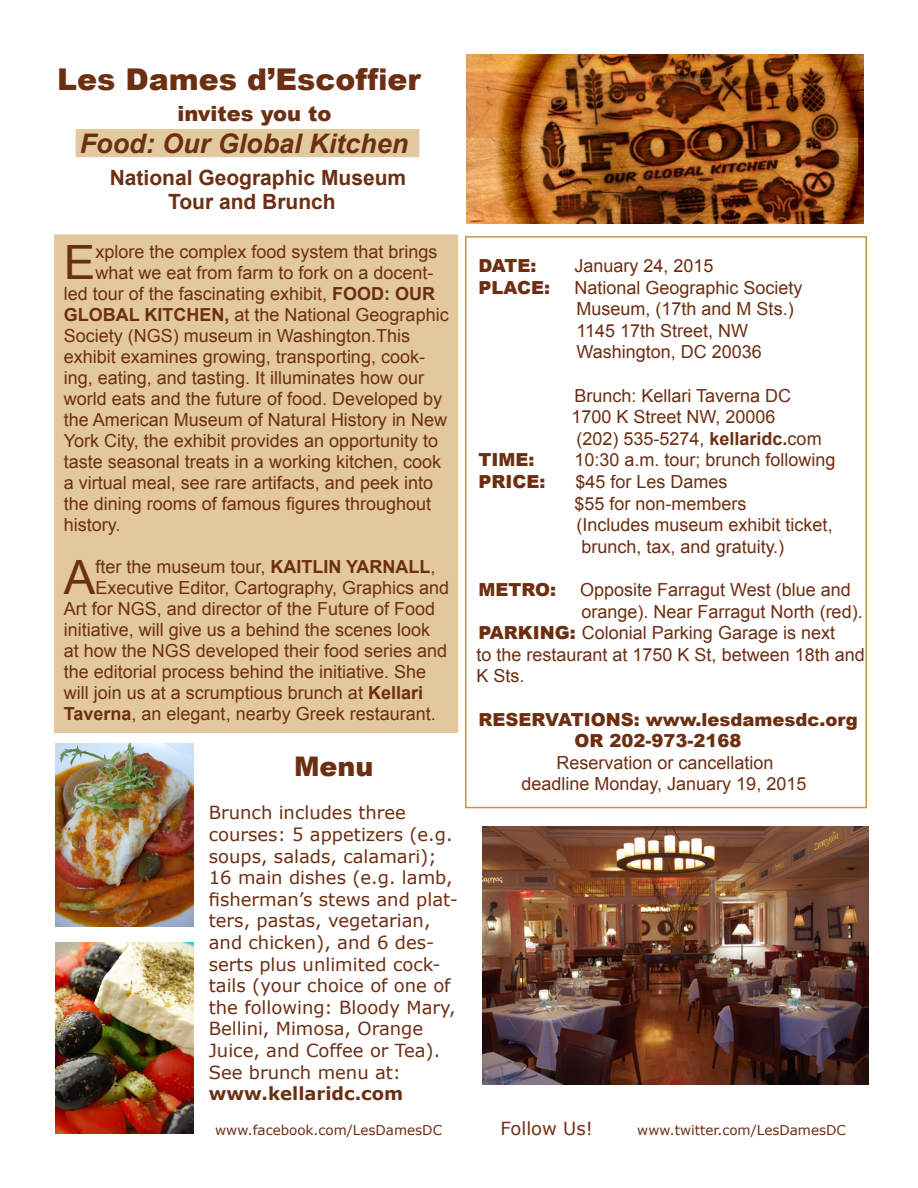
<style>
.page{position:relative;width:918px;height:1188px;background:#fff}
.page>*{position:absolute;margin:0;border:0;box-sizing:border-box;transform-origin:0 0}
.t1{font:47.4px "Arial";color:#6c2f12}
.t2{font:900 30px "Arial";color:#6c2f12}
.t3{font:italic 700 27px "Arial";color:#6c2f12}
.t4{font:900 27px "Arial";color:#6c2f12}
.t5{font:700 21px "Arial";color:#6c2f12}
.t6{font:900 21px "Arial";color:#6c2f12}
.t7{font:18px "Arial";color:#6c2f12}
.t8{font:18px/21.6px "Verdana";color:#6c2f12}
.t9{font:900 18px "Arial";color:#6c2f12}
.t10{font:700 18px/21.6px "Verdana";color:#6c2f12}
.t11{font:13.5px "Verdana";color:#6c2f12}
.s1{font-weight:700}
.s2{font-weight:400}
.s3{font-weight:900}
</style>
<div class="page">
<div style="left:76px;top:129px;width:343px;height:28px;background:#e3c9a0"></div>
<div style="left:54px;top:234px;width:404px;height:499px;background:#e3c79e"></div>
<div style="left:465px;top:236px;width:402px;height:572px;border:2px solid #ca9247"></div>
<img style="left:466px;top:54px;width:398px;height:169px">
<img style="left:482px;top:826px;width:387px;height:258px">
<img style="left:56px;top:743px;width:138px;height:184px">
<img style="left:55px;top:943px;width:139px;height:191px">
<p class="t2" style="left:57px;top:57px;width:365px">Les Dames d’Escoffier</p>
<p class="t6" style="left:177px;top:98px;width:156px">invites you to</p>
<p class="t3" style="left:80px;top:126px;width:330px">Food: Our Global Kitchen</p>
<p class="t5" style="left:110px;top:164px;width:298px">National Geographic Museum</p>
<p class="t5" style="left:168px;top:188px;width:169px">Tour and Brunch</p>
<p class="t1" style="left:64px;top:232px;width:33px">E</p>
<p class="t7" style="left:95px;top:240px;width:344px">xplore the complex food system that brings</p>
<p class="t7" style="left:95px;top:261px;width:340px">what we eat from farm to fork on a docent-</p>
<p class="t7" style="left:64px;top:282px;width:373px">led tour of the fascinating exhibit, <span class="s1">FOOD: OUR</span></p>
<p class="t7" style="left:64px;top:303px;width:386px"><span class="s1">GLOBAL KITCHEN,</span> at the National Geographic</p>
<p class="t7" style="left:64px;top:324px;width:348px">Society (NGS) museum in Washington.This</p>
<p class="t7" style="left:64px;top:345px;width:363px">exhibit examines growing, transporting, cook-</p>
<p class="t7" style="left:64px;top:366px;width:362px">ing, eating, and tasting. It illuminates how our</p>
<p class="t7" style="left:64px;top:387px;width:380px">world eats and the future of food. Developed by</p>
<p class="t7" style="left:64px;top:408px;width:385px">the American Museum of Natural History in New</p>
<p class="t7" style="left:64px;top:429px;width:376px">York City, the exhibit provides an opportunity to</p>
<p class="t7" style="left:64px;top:450px;width:379px">taste seasonal treats in a working kitchen, cook</p>
<p class="t7" style="left:64px;top:471px;width:371px">a virtual meal, see rare artifacts, and peek into</p>
<p class="t7" style="left:64px;top:492px;width:369px">the dining rooms of famous figures throughout</p>
<p class="t7" style="left:64px;top:513px;width:58px">history.</p>
<p class="t1" style="left:64px;top:547px;width:33px">A</p>
<p class="t7" style="left:95px;top:555px;width:342px">fter the museum tour, <span class="s1">KAITLIN YARNALL</span>,</p>
<p class="t7" style="left:95px;top:576px;width:355px">Executive Editor, Cartography, Graphics and</p>
<p class="t7" style="left:64px;top:597px;width:373px">Art for NGS, and director of the Future of Food</p>
<p class="t7" style="left:64px;top:618px;width:368px">initiative, will give us a behind the scenes look</p>
<p class="t7" style="left:64px;top:639px;width:385px">at how the NGS developed their food series and</p>
<p class="t7" style="left:64px;top:660px;width:364px">the editorial process behind the initiative. She</p>
<p class="t7" style="left:64px;top:681px;width:361px">will join us at a scrumptious brunch at <span class="s1">Kellari</span></p>
<p class="t7" style="left:64px;top:702px;width:373px"><span class="s1">Taverna</span>, an elegant, nearby Greek restaurant.</p>
<p class="t4" style="left:294px;top:747px;width:81px">Menu</p>
<p class="t8" style="left:209px;top:801px;width:251px">Brunch includes three courses: 5 appetizers (e.g. soups, salads, calamari);<br>16 main dishes (e.g. lamb, fisherman’s stews and plat&shy;ters, pastas, vegetarian, and chicken), and 6 des&shy;serts plus unlimited cock&shy;tails (your choice of one of the following: Bloody Mary,<br>Bellini, Mimosa, Orange<br>Juice, and Coffee or Tea).</p>
<p class="t10" style="left:209px;top:1061px;width:196px"><span class="s2">See brunch menu at: </span>www.kellaridc.com</p>
<p class="t9" style="left:478px;top:253px;width:59px">DATE:</p>
<p class="t7" style="left:574px;top:254px;width:141px">January 24, 2015</p>
<p class="t9" style="left:478px;top:274px;width:73px">PLACE:</p>
<p class="t7" style="left:574px;top:276px;width:230px">National Geographic Society</p>
<p class="t7" style="left:577px;top:297px;width:219px">Museum, (17th and M Sts.)</p>
<p class="t7" style="left:577px;top:319px;width:173px">1145 17th Street, NW</p>
<p class="t7" style="left:577px;top:340px;width:187px">Washington, DC 20036</p>
<p class="t7" style="left:574px;top:384px;width:218px">Brunch: Kellari Taverna DC</p>
<p class="t7" style="left:572px;top:405px;width:206px">1700 K Street NW, 20006</p>
<p class="t7" style="left:577px;top:427px;width:247px">(202) 535-5274, <span class="s1">kellaridc.</span>com</p>
<p class="t9" style="left:478px;top:447px;width:57px">TIME:</p>
<p class="t7" style="left:574px;top:448px;width:263px">10:30 a.m. tour; brunch following</p>
<p class="t9" style="left:478px;top:469px;width:68px">PRICE:</p>
<p class="t7" style="left:576px;top:470px;width:154px">$45 for Les Dames</p>
<p class="t7" style="left:574px;top:492px;width:174px">$55 for non-members</p>
<p class="t7" style="left:577px;top:513px;width:258px">(Includes museum exhibit ticket,</p>
<p class="t7" style="left:582px;top:535px;width:204px">brunch, tax, and gratuity.)</p>
<p class="t9" style="left:478px;top:577px;width:79px">METRO:</p>
<p class="t7" style="left:580px;top:578px;width:272px">Opposite Farragut West (blue and</p>
<p class="t7" style="left:582px;top:600px;width:283px">orange). Near Farragut North (red).</p>
<p class="t7" style="left:478px;top:621px;width:358px"><span class="s3">PARKING:</span> Colonial Parking Garage is next</p>
<p class="t7" style="left:477px;top:643px;width:390px">to the restaurant at 1750 K St, between 18th and</p>
<p class="t7" style="left:477px;top:664px;width:50px">K Sts.</p>
<p class="t9" style="left:478px;top:706px;width:381px">RESERVATIONS: www.lesdamesdc.org</p>
<p class="t9" style="left:574px;top:728px;width:169px">OR 202-973-2168</p>
<p class="t7" style="left:557px;top:751px;width:219px">Reservation or cancellation</p>
<p class="t7" style="left:522px;top:772px;width:286px">deadline Monday, January 19, 2015</p>
<p class="t11" style="left:215px;top:1121px;width:228px">www.facebook.com/LesDamesDC</p>
<p class="t8" style="left:501px;top:1117px;width:94px">Follow Us!</p>
<p class="t11" style="left:637px;top:1121px;width:210px">www.twitter.com/LesDamesDC</p>
</div>
